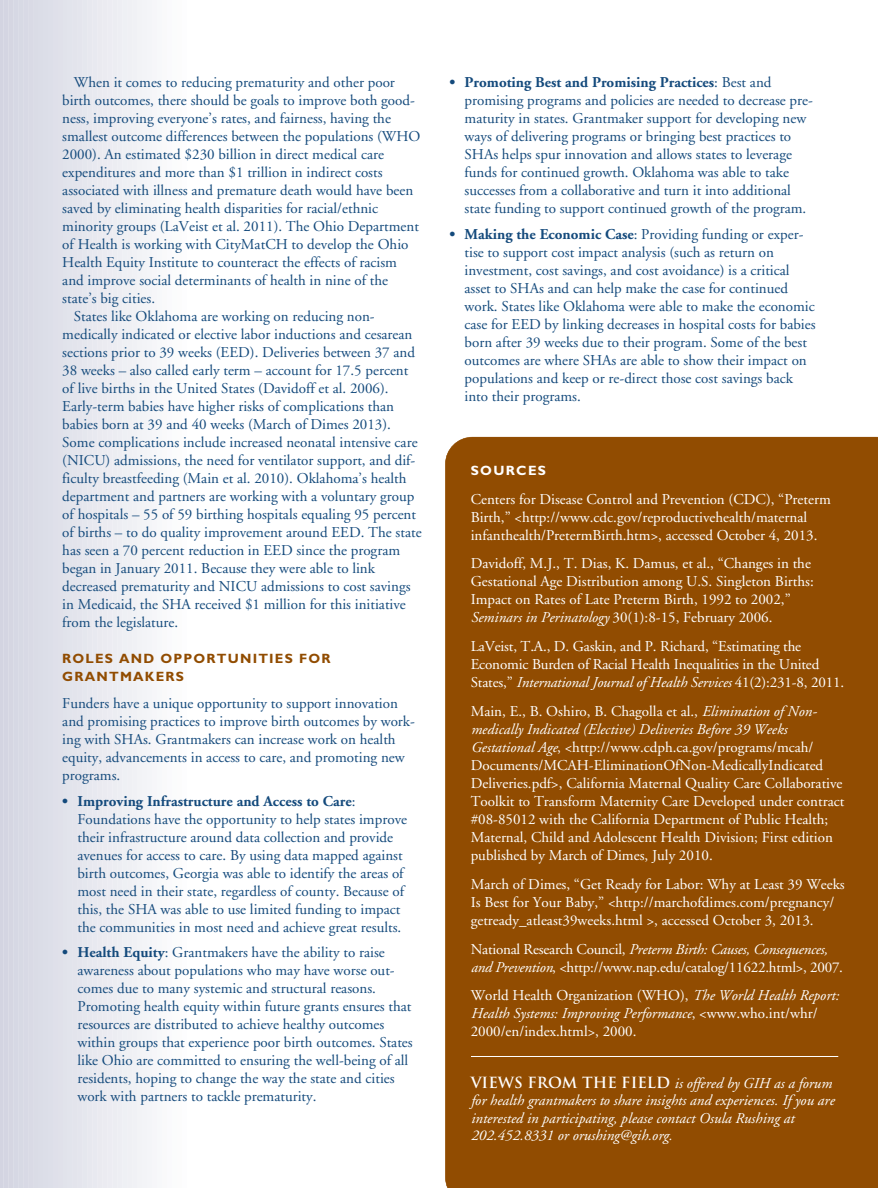
<style>
.page{position:relative;width:878px;height:1188px;background:#fff}
.page>*{position:absolute;margin:0;border:0;box-sizing:border-box;transform-origin:0 0}
.t1{font:15px/18px "Adobe Garamond";color:#144a7c}
.t2{font:15px/18px "Adobe Garamond";color:#fff}
.t3{font:italic 15px/17.5px "Adobe Garamond";color:#fff}
.t4{font:700 13.5px/18px "Gill Sans";letter-spacing:.09em;color:#914c01}
.t5{font:700 13.5px "Gill Sans";letter-spacing:.1em;color:#fff}
.s1{font-weight:700}
.s2{font-style:italic}
.s3{font-family:"Trajan";font-weight:700;font-style:normal}
</style>
<div class="page">
<div style="left:0;top:0;width:12px;height:1188px;background:#d4d5e2"></div>
<div style="left:9px;top:0;width:13px;height:1188px;background:#d6d8e4"></div>
<div style="left:19px;top:0;width:13px;height:1188px;background:#d8d9e5"></div>
<div style="left:29px;top:0;width:13px;height:1188px;background:#dadce6"></div>
<div style="left:39px;top:0;width:13px;height:1188px;background:#dcdee8"></div>
<div style="left:49px;top:0;width:13px;height:1188px;background:#dfe0ea"></div>
<div style="left:59px;top:0;width:13px;height:1188px;background:#e1e3eb"></div>
<div style="left:69px;top:0;width:13px;height:1188px;background:#e3e4ec"></div>
<div style="left:79px;top:0;width:13px;height:1188px;background:#e5e7ee"></div>
<div style="left:89px;top:0;width:12px;height:1188px;background:#e8e9f0"></div>
<div style="left:98px;top:0;width:13px;height:1188px;background:#ebebf1"></div>
<div style="left:108px;top:0;width:13px;height:1188px;background:#ecedf2"></div>
<div style="left:118px;top:0;width:13px;height:1188px;background:#eef0f4"></div>
<div style="left:128px;top:0;width:13px;height:1188px;background:#f0f1f5"></div>
<div style="left:138px;top:0;width:13px;height:1188px;background:#f3f4f7"></div>
<div style="left:148px;top:0;width:13px;height:1188px;background:#f6f6f9"></div>
<div style="left:158px;top:0;width:13px;height:1188px;background:#f9f9fa"></div>
<div style="left:168px;top:0;width:13px;height:1188px;background:#fbfcfc"></div>
<div style="left:445px;top:437px;width:433px;height:751px;background:#914c01"></div>
<hr style="left:471px;top:1056px;width:367px;height:1px;background:#fff">
<p class="t1" style="left:74px;top:75px;width:322px">When it comes to reducing prematurity and other poor</p>
<p class="t1" style="left:62px;top:93px;width:354px">birth outcomes, there should be goals to improve both good-</p>
<p class="t1" style="left:62px;top:111px;width:330px">ness, improving everyone’s rates, and fairness, having the</p>
<p class="t1" style="left:62px;top:129px;width:359px">smallest outcome differences between the populations (WHO</p>
<p class="t1" style="left:62px;top:147px;width:323px">2000). An estimated $230 billion in direct medical care</p>
<p class="t1" style="left:62px;top:165px;width:322px">expenditures and more than $1 trillion in indirect costs</p>
<p class="t1" style="left:62px;top:183px;width:352px">associated with illness and premature death would have been</p>
<p class="t1" style="left:62px;top:201px;width:317px">saved by eliminating health disparities for racial/ethnic</p>
<p class="t1" style="left:62px;top:219px;width:358px">minority groups (LaVeist et al. 2011). The Ohio Department</p>
<p class="t1" style="left:62px;top:237px;width:348px">of Health is working with CityMatCH to develop the Ohio</p>
<p class="t1" style="left:62px;top:255px;width:336px">Health Equity Institute to counteract the effects of racism</p>
<p class="t1" style="left:62px;top:273px;width:327px">and improve social determinants of health in nine of the</p>
<p class="t1" style="left:62px;top:291px;width:94px">state’s big cities.</p>
<p class="t1" style="left:74px;top:309px;width:302px">States like Oklahoma are working on reducing non-</p>
<p class="t1" style="left:62px;top:327px;width:352px">medically indicated or elective labor inductions and cesarean</p>
<p class="t1" style="left:62px;top:345px;width:354px">sections prior to 39 weeks (EED). Deliveries between 37 and</p>
<p class="t1" style="left:62px;top:363px;width:347px">38 weeks – also called early term – account for 17.5 percent</p>
<p class="t1" style="left:62px;top:381px;width:328px">of live births in the United States (Davidoff et al. 2006).</p>
<p class="t1" style="left:62px;top:399px;width:333px">Early-term babies have higher risks of complications than</p>
<p class="t1" style="left:62px;top:417px;width:330px">babies born at 39 and 40 weeks (March of Dimes 2013).</p>
<p class="t1" style="left:62px;top:435px;width:357px">Some complications include increased neonatal intensive care</p>
<p class="t1" style="left:62px;top:453px;width:354px">(NICU) admissions, the need for ventilator support, and dif-</p>
<p class="t1" style="left:62px;top:471px;width:346px">ficulty breastfeeding (Main et al. 2010). Oklahoma’s health</p>
<p class="t1" style="left:62px;top:489px;width:353px">department and partners are working with a voluntary group</p>
<p class="t1" style="left:62px;top:507px;width:355px">of hospitals – 55 of 59 birthing hospitals equaling 95 percent</p>
<p class="t1" style="left:62px;top:525px;width:361px">of births – to do quality improvement around EED. The state</p>
<p class="t1" style="left:62px;top:543px;width:339px">has seen a 70 percent reduction in EED since the program</p>
<p class="t1" style="left:62px;top:561px;width:314px">began in January 2011. Because they were able to link</p>
<p class="t1" style="left:62px;top:579px;width:350px">decreased prematurity and NICU admissions to cost savings</p>
<p class="t1" style="left:62px;top:597px;width:345px">in Medicaid, the SHA received $1 million for this initiative</p>
<p class="t1" style="left:62px;top:615px;width:117px">from the legislature.</p>
<p class="t4" style="left:62px;top:651px;width:270px">ROLES AND OPPORTUNITIES FOR<br>GRANTMAKERS</p>
<p class="t1" style="left:62px;top:696px;width:354px">Funders have a unique opportunity to support innovation and promising practices to improve birth outcomes by work&shy;ing with SHAs. Grantmakers can increase work on health equity, advancements in access to care, and promoting new programs.</p>
<p class="t1" style="left:77px;top:793px;width:331px;text-indent:-15px"><span class="s1">• Improving Infrastructure and Access to Care</span>:<br>Foundations have the opportunity to help states improve their infrastructure around data collection and provide avenues for access to care. By using data mapped against birth outcomes, Georgia was able to identify the areas of most need in their state, regardless of county. Because of this, the SHA was able to use limited funding to impact the communities in most need and achieve great results.</p>
<p class="t1" style="left:77px;top:945px;width:337px;text-indent:-15px"><span class="s1">• Health Equity</span>: Grantmakers have the ability to raise awareness about populations who may have worse out&shy;comes due to many systemic and structural reasons.<br>Promoting health equity within future grants ensures that resources are distributed to achieve healthy outcomes within groups that experience poor birth outcomes. States like Ohio are committed to ensuring the well-being of all residents, hoping to change the way the state and cities work with partners to tackle prematurity.</p>
<p class="t1" style="left:464px;top:75px;width:350px;text-indent:-15px"><span class="s1">• Promoting Best and Promising Practices</span>: Best and promising programs and policies are needed to decrease pre&shy;maturity in states. Grantmaker support for developing new ways of delivering programs or bringing best practices to SHAs helps spur innovation and allows states to leverage funds for continued growth. Oklahoma was able to take successes from a collaborative and turn it into additional state funding to support continued growth of the program.</p>
<p class="t1" style="left:464px;top:226px;width:352px;text-indent:-15px"><span class="s1">• Making the Economic Case</span>: Providing funding or exper&shy;tise to support cost impact analysis (such as return on investment, cost savings, and cost avoidance) is a critical asset to SHAs and can help make the case for continued work. States like Oklahoma were able to make the economic case for EED by linking decreases in hospital costs for babies born after 39 weeks due to their program. Some of the best outcomes are where SHAs are able to show their impact on populations and keep or re-direct those cost savings back into their programs.</p>
<p class="t5" style="left:470px;top:465px;width:77px">SOURCES</p>
<p class="t2" style="left:470px;top:491px;width:361px">Centers for Disease Control and Prevention (CDC), “Preterm<br>Birth,” &lt;http://www.cdc.gov/reproductivehealth/maternal infanthealth/PretermBirth.htm&gt;, accessed October 4, 2013.</p>
<p class="t2" style="left:470px;top:556px;width:344px">Davidoff, M.J., T. Dias, K. Damus, et al., “Changes in the Gestational Age Distribution among U.S. Singleton Births:<br>Impact on Rates of Late Preterm Birth, 1992 to 2002,” <span class="s2">Seminars in Perinatology</span> 30(1):8-15, February 2006.</p>
<p class="t2" style="left:470px;top:639px;width:375px">LaVeist, T.A., D. Gaskin, and P. Richard, “Estimating the<br>Economic Burden of Racial Health Inequalities in the United<br>States,” <span class="s2">International Journal of Health Services</span> 41(2):231-8, 2011.</p>
<p class="t2" style="left:470px;top:704px;width:375px">Main, E., B. Oshiro, B. Chagolla et al., <span class="s2">Elimination of Non&shy;medically Indicated (Elective) Deliveries Before 39 Weeks Gestational Age</span>, &lt;http://www.cdph.ca.gov/programs/mcah/ Documents/MCAH-EliminationOfNon-MedicallyIndicated Deliveries.pdf&gt;, California Maternal Quality Care Collaborative Toolkit to Transform Maternity Care Developed under contract #08-85012 with the California Department of Public Health; Maternal, Child and Adolescent Health Division; First edition published by March of Dimes, July 2010.</p>
<p class="t2" style="left:470px;top:876px;width:375px">March of Dimes, “Get Ready for Labor: Why at Least 39 Weeks<br>Is Best for Your Baby,” &lt;http://marchofdimes.com/pregnancy/ getready_atleast39weeks.html &gt;, accessed October 3, 2013.</p>
<p class="t2" style="left:470px;top:941px;width:374px">National Research Council, <span class="s2">Preterm Birth: Causes, Consequences, and Prevention</span>, &lt;http://www.nap.edu/catalog/11622.html&gt;, 2007.</p>
<p class="t2" style="left:470px;top:988px;width:369px">World Health Organization (WHO), <span class="s2">The World Health Report:<br>Health Systems: Improving Performance</span>, &lt;www.who.int/whr/<br>2000/en/index.html&gt;, 2000.</p>
<p class="t3" style="left:470px;top:1076px;width:365px"><span class="s3">VIEWS FROM THE FIELD</span> is offered by GIH as a forum for health grantmakers to share insights and experiences. If you are interested in participating, please contact Osula Rushing at 202.452.8331 or orushing@gih.org.</p>
</div>
